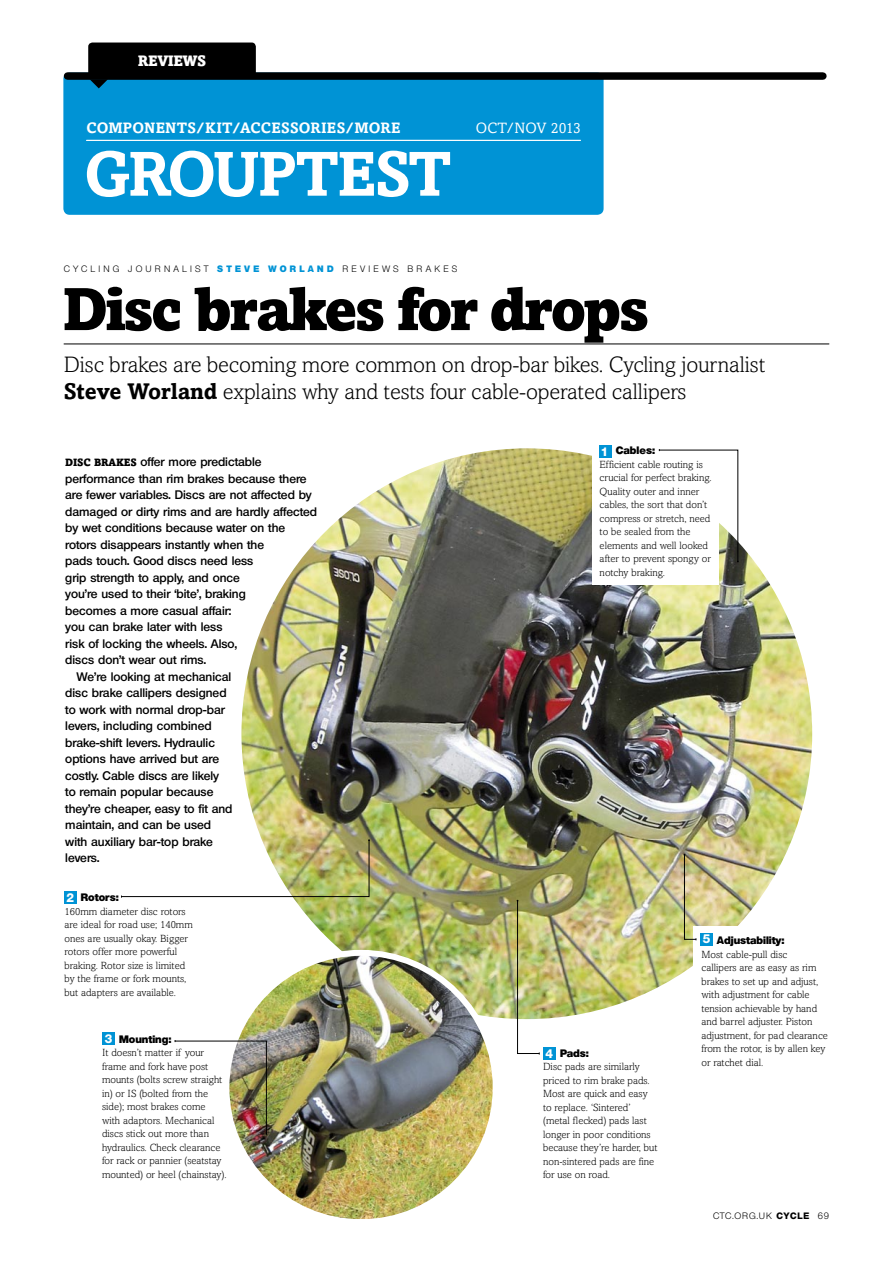
<style>
.page{position:relative;width:893px;height:1263px;background:#fff}
.page>*{position:absolute;margin:0;border:0;box-sizing:border-box;transform-origin:0 0}
._1stPara{font:700 63px "Amasis";letter-spacing:-.035em;color:#fff}
.t1{font:900 60px "Amasis";letter-spacing:-.05em;color:#000}
.t2{font:300 22.5px/27px "Amasis";letter-spacing:-.005em;color:#000}
.t3{font:700 15px "Amasis";letter-spacing:.01em;color:#fff}
.t4{font:15px "Amasis";color:#fff}
._1stPara-2{font:900 15px "Amasis";letter-spacing:-.04em;color:#fff}
.Answer_2ndPara{font:600 12px/16.5px "Olnova";color:#000}
.t5{font:800 12px "Olnova";color:#fff}
.Answer_2ndPara-2{font:300 10.5px/13.5px "Amasis";color:#000}
.Answer_2ndPara-3{font:800 10.5px "Olnova";color:#000}
.t6{font:9px "Olnova";letter-spacing:.36em;color:#000}
.t7{font:9px "Olnova";letter-spacing:.1em;color:#000}
.s1{font-weight:800;color:#0093d5}
.s2{font-weight:700}
.s3{font-family:"Amasis";font-weight:900;font-size:10.5px}
.s4{font-weight:800}
</style>
<div class="page">
<img style="left:241px;top:448px;width:571px;height:571px;border-radius:285px">
<img style="left:238px;top:953px;width:258px;height:265px">
<div style="left:592px;top:424px;width:127px;height:161px;background:#fff"></div>
<div style="left:693px;top:926px;width:161px;height:204px;background:#fff"></div>
<div style="left:62px;top:71px;width:543px;height:145px;background:#0093d5;border-radius:8px"></div>
<div style="left:60px;top:70px;width:547px;height:148px;border:3px solid #fff;border-radius:8px"></div>
<hr style="left:87px;top:140px;width:493px;height:1px;background:#fff">
<hr style="left:64px;top:344px;width:765px;height:1px;background:#000">
<svg style="left:659px;top:449px;width:80px;height:113px"></svg>
<img style="left:121px;top:839px;width:249px;height:58px">
<img style="left:175px;top:1040px;width:92px;height:95px">
<svg style="left:517px;top:900px;width:23px;height:154px"></svg>
<svg style="left:684px;top:854px;width:13px;height:86px"></svg>
<div style="left:599px;top:445px;width:12px;height:13px;background:#0093d5"></div>
<div style="left:700px;top:933px;width:13px;height:12px;background:#0093d5"></div>
<div style="left:543px;top:1047px;width:13px;height:13px;background:#0093d5"></div>
<div style="left:64px;top:891px;width:13px;height:13px;background:#0093d5"></div>
<div style="left:102px;top:1032px;width:13px;height:13px;background:#0093d5"></div>
<div style="left:68px;top:72px;width:755px;height:8px;background:#000"></div>
<div style="left:88px;top:43px;width:168px;height:36px;background:#000;border-radius:4px"></div>
<svg style="left:90px;top:79px;width:18px;height:9px"></svg>
<p class="_1stPara-2" style="left:138px;top:52px;width:70px">Reviews</p>
<p class="t3" style="left:86px;top:118px;width:316px">COMPONENTS/KIT/ACCESSORIES/MORE</p>
<p class="t4" style="left:476px;top:119px;width:107px">OCT/NOV 2013</p>
<p class="_1stPara" style="left:84px;top:136px;width:369px">GROUPTEST</p>
<p class="t6" style="left:64px;top:263px;width:82px">C YC LING JOUR</p>
<p class="t6" style="left:164px;top:263px;width:43px">NALIST</p>
<p class="t6" style="left:217px;top:263px;width:241px"><span class="s1">steve worland</span> R EVIEWS BR AK ES</p>
<p class="t1" style="left:62px;top:272px;width:589px">Disc brakes for drops</p>
<p class="t2" style="left:64px;top:351px;width:703px">Disc brakes are becoming more common on drop-bar bikes. Cycling journalist<br><span class="s2">STEVE WORLAND</span> explains why and tests four cable-operated callipers</p>
<p class="Answer_2ndPara" style="left:65px;top:454px;width:253px"><span class="s3">disc brakes</span> offer more predictable performance than rim brakes because there are fewer variables. Discs are not affected by damaged or dirty rims and are hardly affected by wet conditions because water on the rotors disappears instantly when the<br>pads touch. Good discs need less<br>grip strength to apply, and once<br>you’re used to their ‘bite’, braking<br>becomes a more casual affair:<br>you can brake later with less<br>risk of locking the wheels. Also,<br>discs don’t wear out rims.</p>
<p class="Answer_2ndPara" style="left:65px;top:668px;width:169px;text-indent:11px">We’re looking at mechanical disc brake callipers designed to work with normal drop-bar levers, including combined brake-shift levers. Hydraulic options have arrived but are costly. Cable discs are likely to remain popular because they’re cheaper, easy to fit and maintain, and can be used with auxiliary bar-top brake levers.</p>
<p class="t5" style="left:67px;top:890px;width:9px">2</p>
<p class="Answer_2ndPara-3" style="left:81px;top:891px;width:40px">Rotors:</p>
<p class="Answer_2ndPara-2" style="left:65px;top:904px;width:130px">160mm diameter disc rotors are ideal for road use; 140mm ones are usually okay. Bigger rotors offer more powerful braking. Rotor size is limited by the frame or fork mounts, but adapters are available.</p>
<p class="t5" style="left:105px;top:1031px;width:9px">3</p>
<p class="Answer_2ndPara-3" style="left:119px;top:1032px;width:54px">Mounting:</p>
<p class="Answer_2ndPara-2" style="left:102px;top:1046px;width:126px">It doesn’t matter if your frame and fork have post mounts (bolts screw straight in) or IS (bolted from the side); most brakes come<br>with adaptors. Mechanical discs stick out more than hydraulics. Check clearance for rack or pannier (seatstay mounted) or heel (chainstay).</p>
<p class="t5" style="left:601px;top:444px;width:9px">1</p>
<p class="Answer_2ndPara-3" style="left:616px;top:444px;width:41px">Cables:</p>
<p class="Answer_2ndPara-2" style="left:600px;top:457px;width:113px">Efficient cable routing is crucial for perfect braking.<br>Quality outer and inner cables, the sort that don’t compress or stretch, need to be sealed from the elements and well looked after to prevent spongy or notchy braking.</p>
<p class="t5" style="left:546px;top:1046px;width:9px">4</p>
<p class="Answer_2ndPara-3" style="left:560px;top:1047px;width:30px">Pads:</p>
<p class="Answer_2ndPara-2" style="left:543px;top:1060px;width:116px">Disc pads are similarly priced to rim brake pads.<br>Most are quick and easy to replace. ‘Sintered’ (metal flecked) pads last longer in poor conditions because they’re harder, but non-sintered pads are fine for use on road.</p>
<p class="t5" style="left:703px;top:932px;width:9px">5</p>
<p class="Answer_2ndPara-3" style="left:717px;top:934px;width:69px">Adjustability:</p>
<p class="Answer_2ndPara-2" style="left:701px;top:947px;width:128px">Most cable-pull disc<br>callipers are as easy as rim brakes to set up and adjust, with adjustment for cable tension achievable by hand and barrel adjuster. Piston adjustment, for pad clearance from the rotor, is by allen key or ratchet dial.</p>
<p class="t7" style="left:713px;top:1210px;width:118px">CTC.ORG.UK <span class="s4">CYCLE</span> 69</p>
</div>
